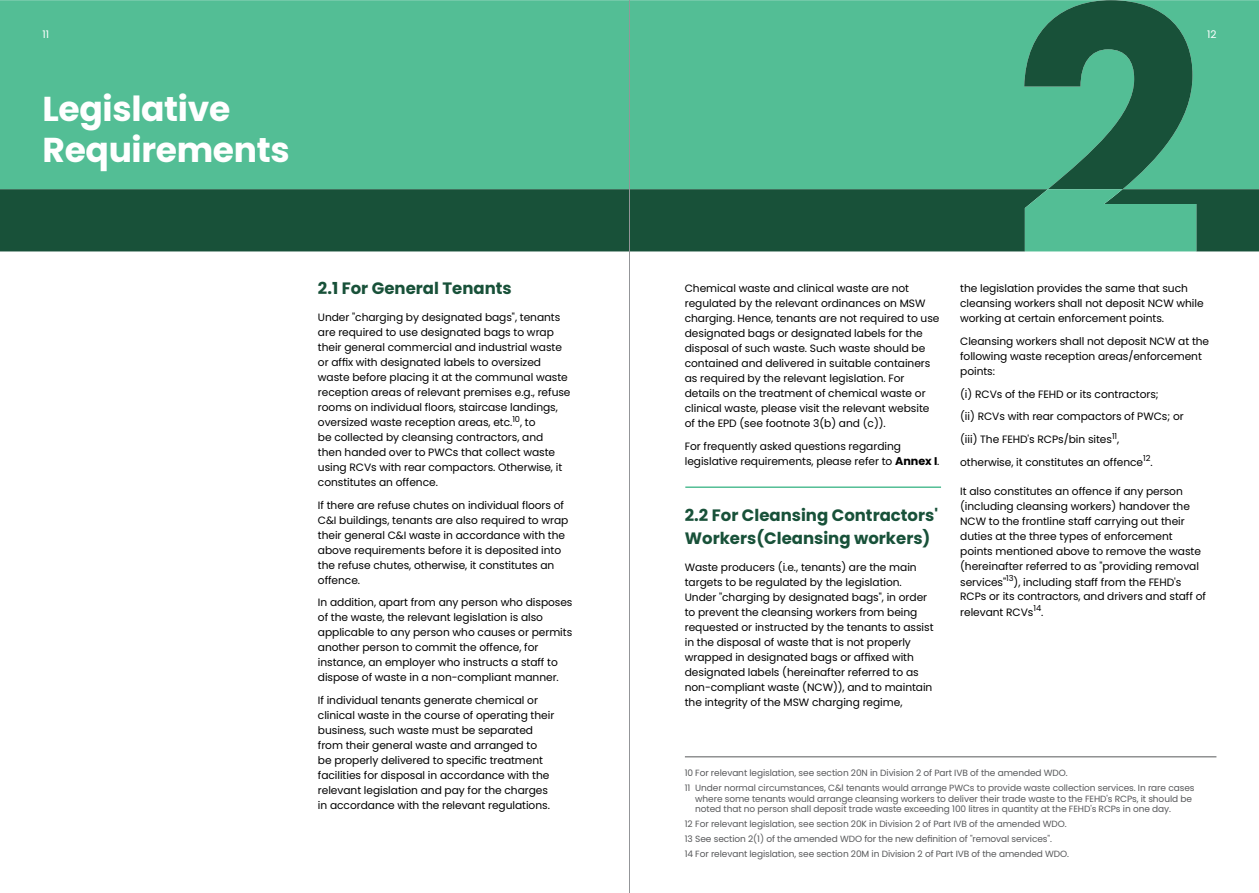
<style>
.page{position:relative;width:1259px;height:893px;background:#fff}
.page>*{position:absolute;margin:0;border:0;box-sizing:border-box;transform-origin:0 0}
.t1{font:700 34.5px/40.5px "Poppins";letter-spacing:-.01em;color:#fff}
.t2{font:700 16.5px/22.5px "Poppins";color:#185139}
.t3{font:10.65px/15px "Poppins";letter-spacing:-.005em;color:#000}
.t4{font:10.5px "Poppins";color:#fff}
.t5{font:9px/15px "Poppins";letter-spacing:-.01em;color:#58595b}
.s1{font-weight:700;font-size:11.25px}
</style>
<div class="page">
<div style="left:0;top:0;width:1024px;height:189px;background:#53be95"></div>
<div style="left:0;top:189px;width:1024px;height:62px;background:#185139"></div>
<svg style="left:1024px;top:0;width:235px;height:251px;background:#3d9472"></svg>
<hr style="left:685px;top:486px;width:256px;height:2px;background:#53be95">
<hr style="left:685px;top:756px;width:531px;height:1px;background:#58595b">
<hr style="left:629px;top:0;width:1px;height:893px;background:#939598">
<p class="t4" style="left:43px;top:28px;width:8px">11</p>
<p class="t4" style="left:1207px;top:28px;width:11px">12</p>
<h1 class="t1" style="left:43px;top:89px;width:249px">Legislative<br>Requirements</h1>
<h2 class="t2" style="left:318px;top:277px;width:195px">2.1 For General Tenants</h2>
<p class="t3" style="left:318px;top:310px;width:254px">Under "charging by designated bags", tenants are required to use designated bags to wrap their general commercial and industrial waste or affix with designated labels to oversized waste before placing it at the communal waste reception areas of relevant premises e.g., refuse rooms on individual floors, staircase landings, oversized waste reception areas, etc.<sup>10</sup>, to<br>be collected by cleansing contractors, and<br>then handed over to PWCs that collect waste using RCVs with rear compactors. Otherwise, it constitutes an offence.</p>
<p class="t3" style="left:318px;top:498px;width:252px">If there are refuse chutes on individual floors of C&amp;I buildings, tenants are also required to wrap their general C&amp;I waste in accordance with the above requirements before it is deposited into the refuse chutes, otherwise, it constitutes an offence.</p>
<p class="t3" style="left:318px;top:595px;width:256px">In addition, apart from any person who disposes of the waste, the relevant legislation is also applicable to any person who causes or permits another person to commit the offence, for instance, an employer who instructs a staff to dispose of waste in a non-compliant manner.</p>
<p class="t3" style="left:318px;top:693px;width:238px">If individual tenants generate chemical or clinical waste in the course of operating their business, such waste must be separated from their general waste and arranged to<br>be properly delivered to specific treatment facilities for disposal in accordance with the relevant legislation and pay for the charges in accordance with the relevant regulations.</p>
<p class="t3" style="left:685px;top:281px;width:256px">Chemical waste and clinical waste are not regulated by the relevant ordinances on MSW charging. Hence, tenants are not required to use designated bags or designated labels for the disposal of such waste. Such waste should be contained and delivered in suitable containers as required by the relevant legislation. For details on the treatment of chemical waste or clinical waste, please visit the relevant website of the EPD (see footnote 3(b) and (c)).</p>
<p class="t3" style="left:685px;top:439px;width:256px">For frequently asked questions regarding legislative requirements, please refer to <span class="s1">Annex I</span>.</p>
<h2 class="t2" style="left:685px;top:504px;width:255px">2.2 For Cleansing Contractors'<br>Workers(Cleansing workers)</h2>
<p class="t3" style="left:685px;top:560px;width:250px">Waste producers (i.e., tenants) are the main targets to be regulated by the legislation.<br>Under "charging by designated bags", in order to prevent the cleansing workers from being requested or instructed by the tenants to assist in the disposal of waste that is not properly wrapped in designated bags or affixed with designated labels (hereinafter referred to as non-compliant waste (NCW)), and to maintain the integrity of the MSW charging regime,</p>
<p class="t3" style="left:960px;top:281px;width:245px">the legislation provides the same that such cleansing workers shall not deposit NCW while working at certain enforcement points.</p>
<p class="t3" style="left:960px;top:334px;width:250px">Cleansing workers shall not deposit NCW at the following waste reception areas/enforcement points:</p>
<p class="t3" style="left:960px;top:383px;width:225px;line-height:22.6px">(i) RCVs of the FEHD or its contractors;<br>(ii) RCVs with rear compactors of PWCs; or (iii) The FEHD's RCPs/bin sites<sup>11</sup>,<br>otherwise, it constitutes an offence<sup>12</sup>.</p>
<p class="t3" style="left:960px;top:483px;width:242px">It also constitutes an offence if any person (including cleansing workers) handover the NCW to the frontline staff carrying out their duties at the three types of enforcement points mentioned above to remove the waste (hereinafter referred to as "providing removal services"<sup>13</sup>), including staff from the FEHD's</p>
<p class="t3" style="left:960px;top:588px;width:247px;line-height:15.9px">RCPs or its contractors, and drivers and staff of relevant RCVs<sup>14</sup>.</p>
<p class="t5" style="left:685px;top:765px;width:511px">10 For relevant legislation, see section 20N in Division 2 of Part IVB of the amended WDO.<br>11 Under normal circumstances, C&amp;l tenants would arrange PWCs to provide waste collection services. In rare cases</p>
<p class="t5" style="left:695px;top:793px;width:498px;line-height:10.8px">where some tenants would arrange cleansing workers to deliver their trade waste to the FEHD's RCPs, it should be noted that no person shall deposit trade waste exceeding 100 litres in quantity at the FEHD's RCPs in one day.</p>
<p class="t5" style="left:685px;top:817px;width:386px">12 For relevant legislation, see section 20K in Division 2 of Part IVB of the amended WDO.<br>13 See section 2(1) of the amended WDO for the new definition of "removal services".<br>14 For relevant legislation, see section 20M in Division 2 of Part IVB of the amended WDO.</p>
</div>
